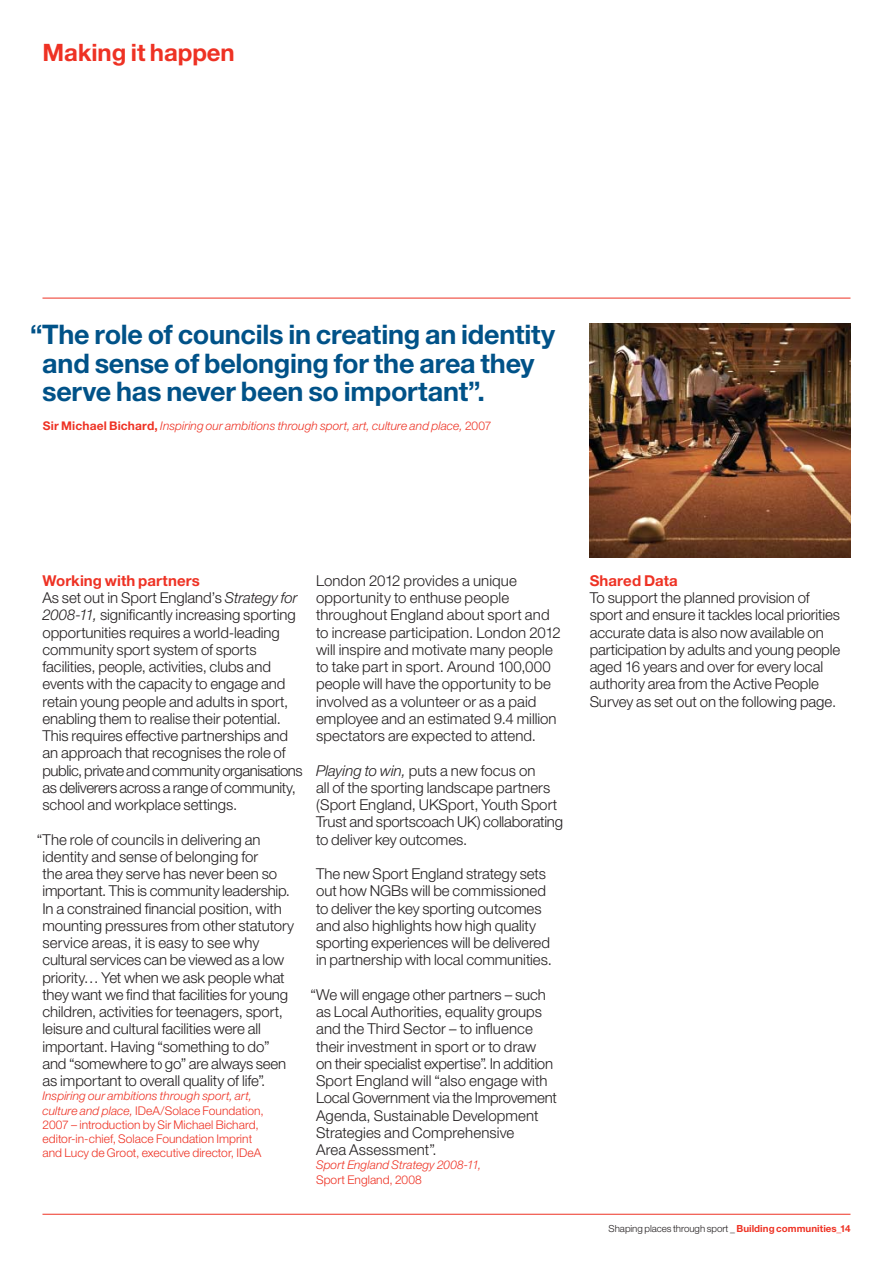
<style>
.page{position:relative;width:893px;height:1263px;background:#fff}
.page>*{position:absolute;margin:0;border:0;box-sizing:border-box;transform-origin:0 0}
.t1{font:700 27px/28.5px "Helvetica Neue";letter-spacing:-.01em;color:#005288}
.t2{font:700 24px "Helvetica Neue";letter-spacing:-.005em;color:#ee3224}
.t3{font:300 15px/17.2px "Helvetica Neue";letter-spacing:-.005em;color:#231f20}
.t4{font:700 15px "Helvetica Neue";letter-spacing:.01em;color:#ee3224}
.t5{font:300 12px/14.2px "Helvetica Neue";letter-spacing:.005em;color:#ee3224}
.t6{font:italic 300 12px "Helvetica Neue";letter-spacing:.005em;color:#ee3224}
.t7{font:300 9.75px "Helvetica Neue";letter-spacing:-.005em;color:#231f20}
.s1{font-weight:700;font-style:normal}
.s2{font-style:normal}
.s3{font-weight:700;color:#ee3224}
.s4{font-style:italic}
.s5{color:#ee3224}
</style>
<div class="page">
<img style="left:589px;top:323px;width:261px;height:234px">
<hr style="left:42px;top:298px;width:808px;height:1px;background:#ee3224">
<hr style="left:42px;top:1214px;width:808px;height:1px;background:#ee3224">
<h2 class="t2" style="left:42px;top:44px;width:194px">Making it happen</h2>
<h1 class="t1" style="left:42px;top:323px;width:514px;text-indent:-12px">“ The role of councils in creating an identity and sense of belonging for the area they serve has never been so important”.</h1>
<p class="t6" style="left:43px;top:421px;width:450px"><span class="s1">Sir Michael Bichard,</span> Inspiring our ambitions through sport, art, culture and place, <span class="s2">2007</span></p>
<p class="t3" style="left:42px;top:573px;width:262px"><span class="s3">Working with partners<br></span>As set out in Sport England’s <span class="s4">Strategy for 2008-11,</span> significantly increasing sporting opportunities requires a world-leading community sport system of sports facilities, people, activities, clubs and events with the capacity to engage and retain young people and adults in sport, enabling them to realise their potential.<br>This requires effective partnerships and an approach that recognises the role of public, private and community organisations as deliverers across a range of community, school and workplace settings.</p>
<p class="t3" style="left:42px;top:832px;width:253px;text-indent:-6px">“The role of councils in delivering an identity and sense of belonging for<br>the area they serve has never been so important. This is community leadership.<br>In a constrained financial position, with mounting pressures from other statutory service areas, it is easy to see why cultural services can be viewed as a low priority… Yet when we ask people what they want we find that facilities for young children, activities for teenagers, sport, leisure and cultural facilities were all important. Having “something to do” and “somewhere to go” are always seen as important to overall quality of life”.</p>
<p class="t5" style="left:42px;top:1090px;width:223px"><span class="s4">Inspiring our ambitions through sport, art, culture and place,</span> IDeA/Solace Foundation, 2007 – introduction by Sir Michael Bichard, editor-in-chief, Solace Foundation Imprint and Lucy de Groot, executive director, IDeA</p>
<p class="t3" style="left:316px;top:573px;width:246px">London 2012 provides a unique opportunity to enthuse people throughout England about sport and to increase participation. London 2012 will inspire and motivate many people to take part in sport. Around 100,000 people will have the opportunity to be involved as a volunteer or as a paid employee and an estimated 9.4 million spectators are expected to attend.</p>
<p class="t3" style="left:316px;top:763px;width:248px"><span class="s4">Playing to win,</span> puts a new focus on<br>all of the sporting landscape partners (Sport England, UKSport, Youth Sport Trust and sportscoach UK) collaborating to deliver key outcomes.</p>
<p class="t3" style="left:316px;top:867px;width:237px">The new Sport England strategy sets out how NGBs will be commissioned to deliver the key sporting outcomes and also highlights how high quality sporting experiences will be delivered in partnership with local communities.</p>
<p class="t3" style="left:316px;top:987px;width:242px;text-indent:-6px">“We will engage other partners – such as Local Authorities, equality groups and the Third Sector – to influence their investment in sport or to draw<br>on their specialist expertise”. In addition Sport England will “also engage with Local Government via the Improvement Agenda, Sustainable Development Strategies and Comprehensive<br>Area Assessment”.</p>
<p class="t6" style="left:316px;top:1161px;width:167px">Sport England Strategy 2008-11,</p>
<p class="t5" style="left:316px;top:1173px;width:107px">Sport England, 2008</p>
<p class="t4" style="left:590px;top:575px;width:90px">Shared Data</p>
<p class="t3" style="left:590px;top:591px;width:252px">To support the planned provision of sport and ensure it tackles local priorities accurate data is also now available on participation by adults and young people aged 16 years and over for every local authority area from the Active People Survey as set out on the following page.</p>
<p class="t7" style="left:609px;top:1225px;width:243px">Shaping places through sport _ <span class="s3">Building communities</span><span class="s5">_</span><span class="s3">14</span></p>
</div>
